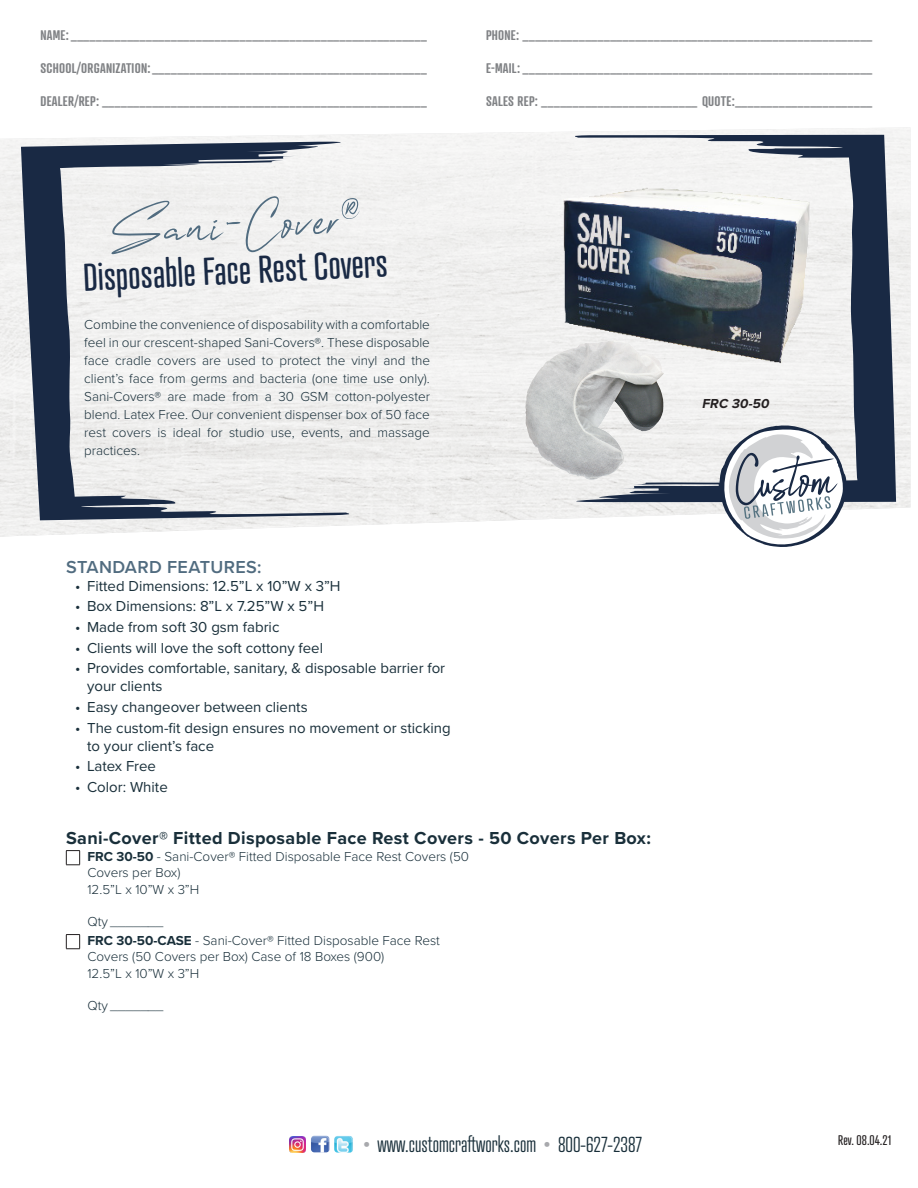
<style>
.page{position:relative;width:918px;height:1188px;background:#fff}
.page>*{position:absolute;margin:0;border:0;box-sizing:border-box;transform-origin:0 0}
.Headers{font:75px "One Signature";color:#516c80}
.t1{font:37.5px "Atrament";color:#192944}
.t2{font:300 21px "Atrament";color:#192f3a}
.Headers-2{font:700 18px "Proxima Nova";letter-spacing:.02em;color:#192f3a}
.Headers-3{font:600 18px "Proxima Nova";letter-spacing:.02em;color:#516c80}
.t3{font:15px/18px "Proxima Nova";color:#192f3a}
.Table_Specs_Text{font:300 13.5px/18px "Proxima Nova";color:#192f3a}
.t4{font:600 13.5px "Atrament";letter-spacing:.02em;color:#808285}
.t5{font:13.5px "Atrament";color:#231f20}
.t6{font:italic 700 13.5px "Proxima Nova";color:#231f20}
.s1{font-weight:700}
.s2{color:#a8a9ad}
</style>
<div class="page">
<img style="left:311px;top:1136px;width:19px;height:16px">
<img style="left:334px;top:1136px;width:19px;height:17px">
<img style="left:289px;top:1136px;width:17px;height:17px">
<svg style="left:21px;top:141px;width:345px;height:379px;fill:#f0efef"></svg>
<svg style="left:551px;top:135px;width:345px;height:367px"></svg>
<svg style="left:710px;top:425px;width:137px;height:122px"></svg>
<img style="left:551px;top:180px;width:287px;height:189px">
<img style="left:555px;top:340px;width:56px;height:16px">
<svg style="left:66px;top:850px;width:14px;height:16px"></svg>
<svg style="left:66px;top:934px;width:14px;height:16px"></svg>
<p class="t4" style="left:40px;top:27px;width:388px">NAME: _________________________________________________________</p>
<p class="t4" style="left:40px;top:60px;width:388px">SCHOOL/ORGANIZATION:____________________________________________</p>
<p class="t4" style="left:40px;top:93px;width:388px">DEALER/REP: ____________________________________________________</p>
<p class="Headers" style="left:109px;top:199px;width:253px;rotate:-3deg">Sani-Cover®</p>
<p class="t1" style="left:82px;top:255px;width:306px;rotate:-3deg">Disposable Face Rest Covers</p>
<p class="Table_Specs_Text" style="left:84px;top:315px;width:347px;text-align:justify">Combine the convenience of disposability with a comfortable feel in our crescent-shaped Sani-Covers®. These disposable face cradle covers are used to protect the vinyl and the client’s face from germs and bacteria (one time use only).<br>Sani-Covers® are made from a 30 GSM cotton-polyester blend. Latex Free. Our convenient dispenser box of 50 face rest covers is ideal for studio use, events, and massage practices.</p>
<p class="t4" style="left:486px;top:27px;width:388px">PHONE: ________________________________________________________</p>
<p class="t4" style="left:486px;top:60px;width:388px">E-MAIL: ________________________________________________________</p>
<p class="t4" style="left:486px;top:93px;width:388px">SALES REP: _________________________ QUOTE:______________________</p>
<p class="t6" style="left:702px;top:394px;width:72px">FRC 30-50</p>
<p class="Headers-3" style="left:66px;top:553px;width:197px">STANDARD FEATURES:</p>
<p class="t3" style="left:75px;top:576px;width:267px">• Fitted Dimensions: 12.5”L x 10”W x 3”H</p>
<p class="t3" style="left:75px;top:597px;width:250px">• Box Dimensions: 8”L x 7.25”W x 5”H</p>
<p class="t3" style="left:75px;top:617px;width:206px">• Made from soft 30 gsm fabric</p>
<p class="t3" style="left:75px;top:638px;width:249px">• Clients will love the soft cottony feel</p>
<p class="t3" style="left:87px;top:659px;width:360px;text-indent:-12px">• Provides comfortable, sanitary, &amp; disposable barrier for your clients</p>
<p class="t3" style="left:75px;top:697px;width:234px">• Easy changeover between clients</p>
<p class="t3" style="left:87px;top:718px;width:365px;text-indent:-12px">• The custom-fit design ensures no movement or sticking to your client’s face</p>
<p class="t3" style="left:75px;top:757px;width:82px">• Latex Free</p>
<p class="t3" style="left:75px;top:778px;width:94px">• Color: White</p>
<p class="Headers-2" style="left:66px;top:825px;width:586px">Sani-Cover® Fitted Disposable Face Rest Covers - 50 Covers Per Box:</p>
<p class="Table_Specs_Text" style="left:87px;top:848px;width:383px;line-height:16.2px"><span class="s1">FRC 30-50</span> - Sani-Cover® Fitted Disposable Face Rest Covers (50<br>Covers per Box)</p>
<p class="Table_Specs_Text" style="left:87px;top:879px;width:113px">12.5”L x 10”W x 3”H</p>
<p class="Table_Specs_Text" style="left:87px;top:912px;width:78px">Qty _______</p>
<p class="Table_Specs_Text" style="left:87px;top:932px;width:354px;line-height:16.2px"><span class="s1">FRC 30-50-CASE</span> - Sani-Cover® Fitted Disposable Face Rest<br>Covers (50 Covers per Box) Case of 18 Boxes (900)</p>
<p class="Table_Specs_Text" style="left:87px;top:963px;width:113px">12.5”L x 10”W x 3”H</p>
<p class="Table_Specs_Text" style="left:87px;top:996px;width:78px">Qty _______</p>
<h3 class="t2" style="left:364px;top:1132px;width:280px"><span class="s2">•</span> www.customcraftworks.com <span class="s2">•</span> 800-627-2387</h3>
<p class="t5" style="left:838px;top:1132px;width:54px">Rev. 08.04.21</p>
</div>
